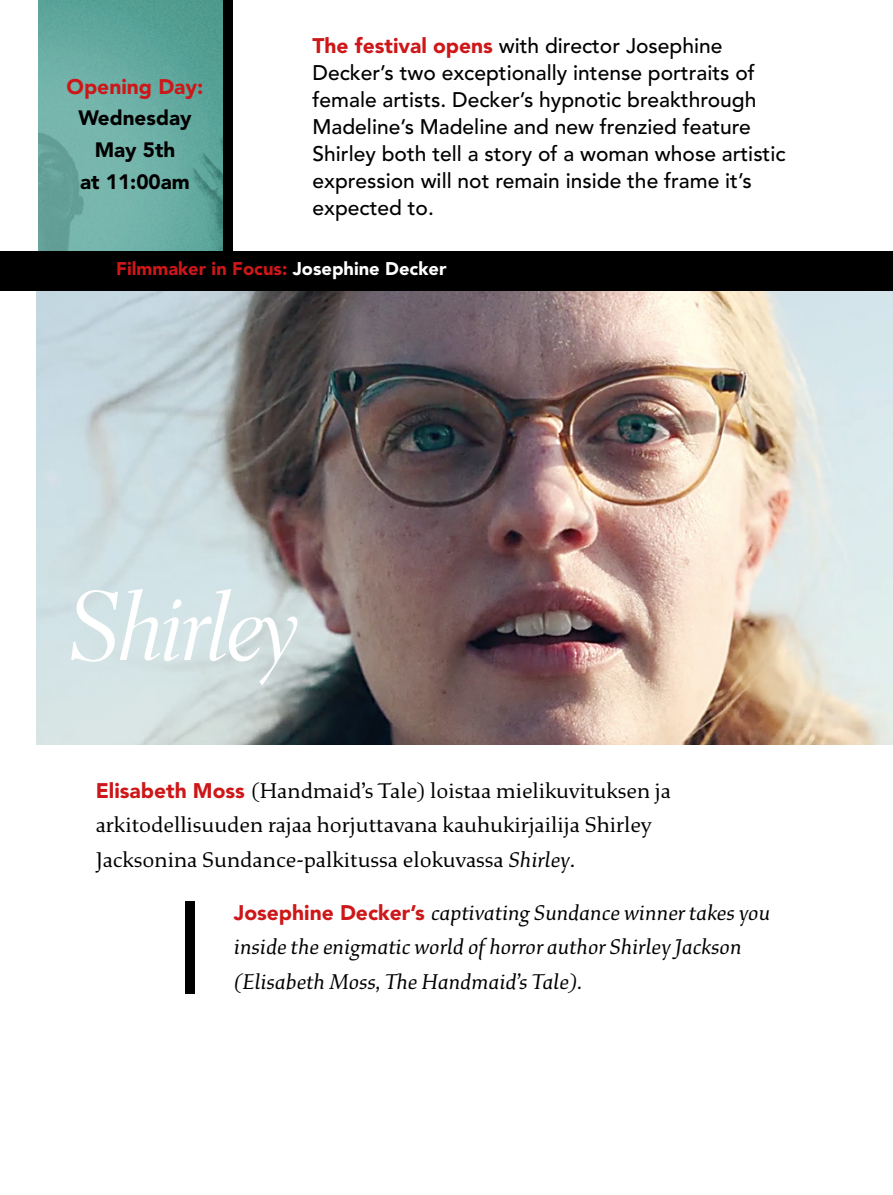
<style>
.page{position:relative;width:893px;height:1195px;background:#fff}
.page>*{position:absolute;margin:0;border:0;box-sizing:border-box;transform-origin:0 0}
.t1{font:98.7px "Electra LH Cursive Display";color:#fff}
.t2{font:22.65px/34.7px "Study";color:#000}
.t3{font:italic 22.65px/34.7px "Study";color:#000}
.t4{font:500 21px/27px "Avenir LT Std";color:#000}
.t5{font:900 21px "Avenir LT Std";color:#cd1719}
.t6{font:900 20.7px/31.7px "Avenir LT Std";color:#000;text-align:center}
.t7{font:900 18.3px "Avenir LT Std";color:#cd1719}
.s1{font-weight:900;color:#cd1719}
.s2{color:#fff}
.s3{font-family:"Avenir LT Std";font-weight:900;font-size:21px;color:#cd1719}
.s4{font-style:italic}
.s5{font-family:"Avenir LT Std";font-weight:900;font-style:normal;font-size:21px;color:#cd1719}
</style>
<div class="page">
<img style="left:38px;top:0;width:185px;height:251px">
<img style="left:36px;top:290px;width:857px;height:454px">
<div style="left:0;top:251px;width:893px;height:39px;background:#000"></div>
<div style="left:223px;top:0;width:9px;height:254px;background:#000"></div>
<div style="left:185px;top:901px;width:9px;height:92px;background:#000"></div>
<p class="t5" style="left:67px;top:74px;width:138px">Opening Day:</p>
<p class="t6" style="left:78px;top:102px;width:115px">Wednesday<br>May 5th<br>at 11:00am</p>
<p class="t4" style="left:313px;top:33px;width:475px"><span class="s1">The festival opens</span> with director Josephine Decker’s two exceptionally intense portraits of female artists. Decker’s hypnotic breakthrough Madeline’s Madeline and new frenzied feature Shirley both tell a story of a woman whose artistic expression will not remain inside the frame it’s expected to.</p>
<p class="t7" style="left:116px;top:258px;width:332px">Filmmaker in Focus: <span class="s2">Josephine Decker</span></p>
<h1 class="t1" style="left:71px;top:570px;width:228px">Shirley</h1>
<p class="t2" style="left:96px;top:773px;width:577px"><span class="s3">Elisabeth Moss</span> (Handmaid’s Tale) loistaa mielikuvituksen ja arkitodellisuuden rajaa horjuttavana kauhukirjailija Shirley<br>Jacksonina Sundance-palkitussa elokuvassa <span class="s4">Shirley</span>.</p>
<p class="t3" style="left:234px;top:895px;width:538px"><span class="s5">Josephine Decker’s</span> captivating Sundance winner takes you inside the enigmatic world of horror author Shirley Jackson (Elisabeth Moss, The Handmaid’s Tale).</p>
</div>
